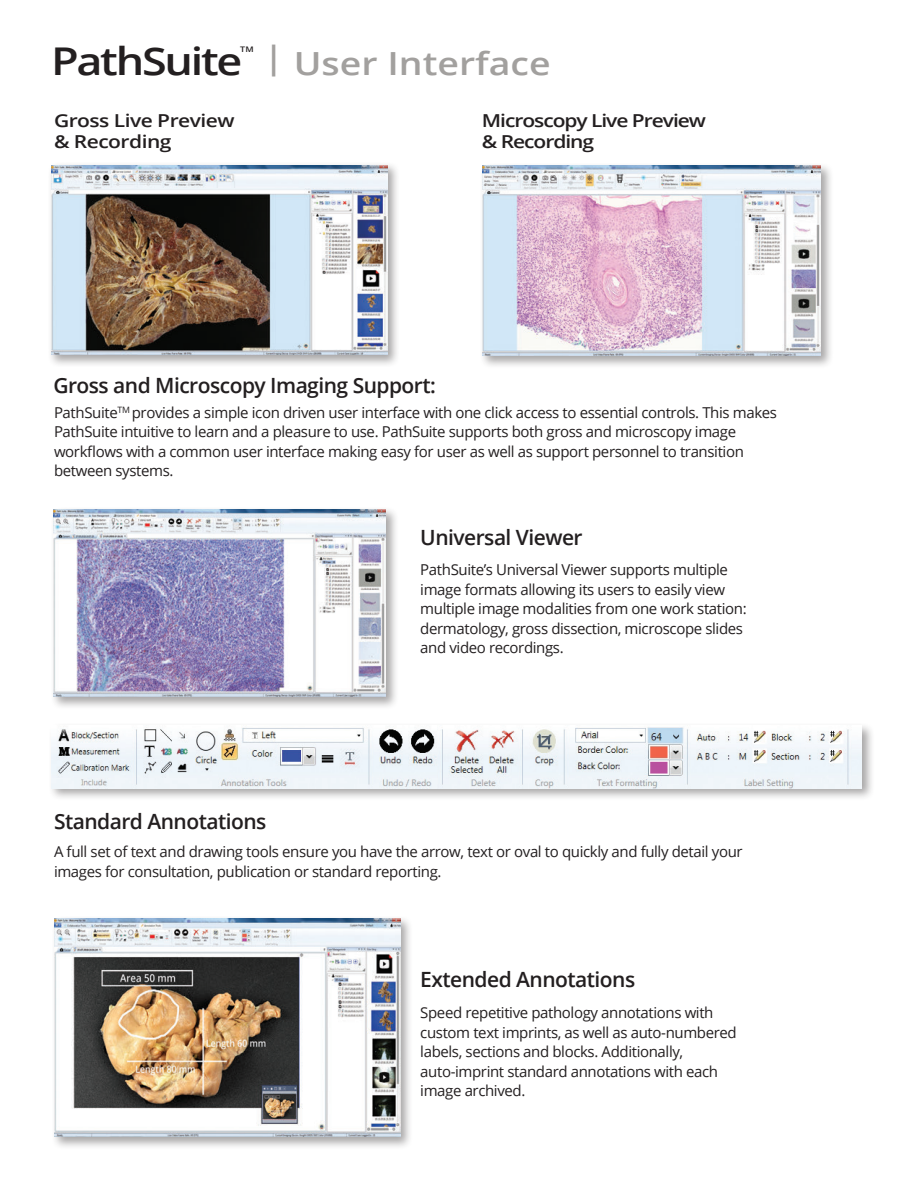
<style>
.page{position:relative;width:918px;height:1188px;background:#fff}
.page>*{position:absolute;margin:0;border:0;box-sizing:border-box;transform-origin:0 0}
.t1{font:600 38.25px "Open Sans";letter-spacing:-.05em;color:#231f20;scale:1.18 1}
.t2{font:600 31.8px "Open Sans";color:#a2a09e;scale:1.18 1}
.t3{font:600 21px "Open Sans";letter-spacing:-.025em;color:#231f20}
.t4{font:600 17.85px/21px "Open Sans";letter-spacing:-.05em;color:#231f20;scale:1.18 1}
.t5{font:600 17.85px/21px "Open Sans";letter-spacing:-.025em;color:#231f20;scale:1.18 1}
.t6{font:15px/19.5px "Open Sans";letter-spacing:-.025em;color:#231f20}
.t7{font:600 7.65px "Open Sans";color:#231f20;scale:1.18 1}
</style>
<div class="page">
<div style="left:48px;top:162px;width:353px;height:205px;background:#231f20;opacity:.4"></div>
<img style="left:51px;top:165px;width:337px;height:189px">
<div style="left:50px;top:506px;width:349px;height:204px;background:#231f20;opacity:.4"></div>
<img style="left:53px;top:510px;width:333px;height:187px">
<div style="left:48px;top:722px;width:827px;height:79px;background:#231f20;opacity:.4"></div>
<img style="left:52px;top:725px;width:810px;height:63px">
<div style="left:479px;top:162px;width:354px;height:207px;background:#231f20;opacity:.4"></div>
<img style="left:483px;top:165px;width:337px;height:191px">
<div style="left:51px;top:915px;width:363px;height:235px;background:#231f20;opacity:.4"></div>
<img style="left:55px;top:919px;width:345px;height:218px">
<h1 class="t1" style="left:51px;top:34px;width:164px">PathSuite</h1>
<p class="t7" style="left:240px;top:44px;width:13px">TM</p>
<h2 class="t2" style="left:263px;top:41px;width:245px">| User Interface</h2>
<p class="t5" style="left:54px;top:110px;width:155px">Gross Live Preview &amp; Recording</p>
<p class="t4" style="left:482px;top:110px;width:191px">Microscopy Live Preview &amp; Recording</p>
<h3 class="t3" style="left:53px;top:371px;width:384px">Gross and Microscopy Imaging Support:</h3>
<p class="t6" style="left:54px;top:402px;width:725px">PathSuite<sup>TM</sup> provides a simple icon driven user interface with one click access to essential controls. This makes PathSuite intuitive to learn and a pleasure to use. PathSuite supports both gross and microscopy image workflows with a common user interface making easy for user as well as support personnel to transition between systems.</p>
<h3 class="t3" style="left:420px;top:523px;width:164px">Universal Viewer</h3>
<h3 class="t3" style="left:54px;top:807px;width:214px">Standard Annotations</h3>
<p class="t6" style="left:420px;top:560px;width:328px">PathSuite’s Universal Viewer supports multiple image formats allowing its users to easily view multiple image modalities from one work station: dermatology, gross dissection, microscope slides and video recordings.</p>
<p class="t6" style="left:54px;top:842px;width:690px">A full set of text and drawing tools ensure you have the arrow, text or oval to quickly and fully detail your images for consultation, publication or standard reporting.</p>
<h3 class="t3" style="left:420px;top:964px;width:217px">Extended Annotations</h3>
<p class="t6" style="left:420px;top:1003px;width:318px">Speed repetitive pathology annotations with custom text imprints, as well as auto-numbered labels, sections and blocks. Additionally, auto-imprint standard annotations with each image archived.</p>
</div>
